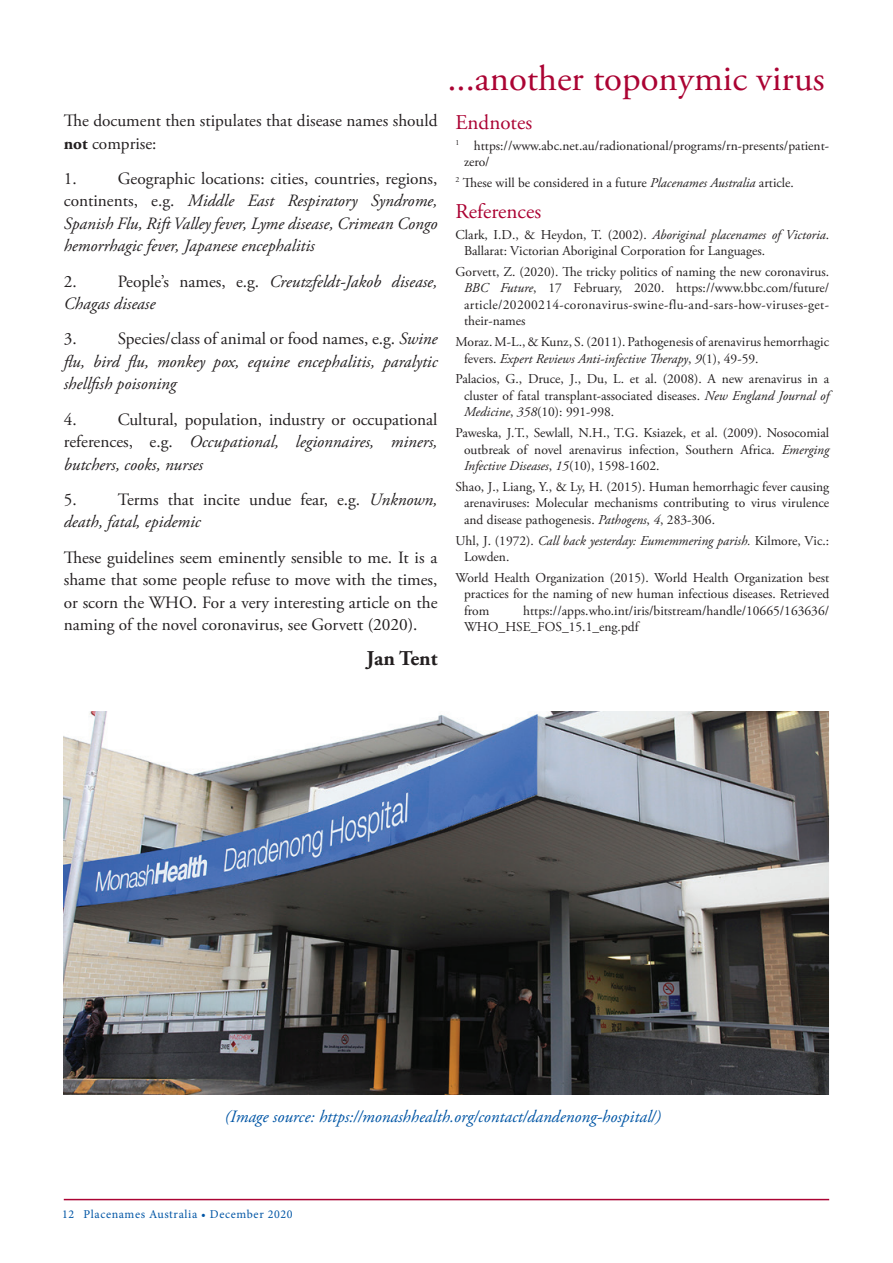
<style>
.page{position:relative;width:893px;height:1263px;background:#fff}
.page>*{position:absolute;margin:0;border:0;box-sizing:border-box;transform-origin:0 0}
.t1{font:36px "Adobe Garamond Pro";color:#ab0333}
.t2{font:21px "Adobe Garamond Pro";letter-spacing:-.01em;color:#ab0333}
.t3{font:700 21px "Adobe Garamond Pro";color:#231f20}
.t4{font:17.25px/22.5px "Adobe Garamond Pro";color:#231f20}
.t5{font:italic 17.25px/22.5px "Adobe Garamond Pro";color:#231f20;text-align:justify}
.t6{font:italic 17.25px "Adobe Garamond Pro";color:#0155a5}
.t7{font:13.5px/16.5px "Adobe Garamond Pro";color:#231f20;text-align:justify}
.t8{font:italic 13.5px/16.5px "Adobe Garamond Pro";color:#231f20}
.t9{font:12px "Minion Pro";letter-spacing:.05em;color:#0155a5}
.s1{font-weight:700}
.s2{font-style:normal}
.s3{font-style:italic}
</style>
<div class="page">
<hr style="left:64px;top:1199px;width:765px;height:1px;background:#ab0333">
<img style="left:64px;top:712px;width:765px;height:382px">
<p class="t4" style="left:64px;top:110px;width:375px">The document then stipulates that disease names should <span class="s1">not</span> comprise:</p>
<p class="t5" style="left:64px;top:168px;width:375px"><span class="s2">1. Geographic locations: cities, countries, regions, continents, e.g.</span> Middle East Respiratory Syndrome, Spanish Flu, Rift Valley fever, Lyme disease, Crimean Congo hemorrhagic fever, Japanese encephalitis</p>
<p class="t5" style="left:64px;top:270px;width:375px"><span class="s2">2. People’s names, e.g.</span> Creutzfeldt-Jakob disease,<br>Chagas disease</p>
<p class="t5" style="left:64px;top:328px;width:375px"><span class="s2">3. Species/class of animal or food names, e.g.</span> Swine flu, bird flu, monkey pox, equine encephalitis, paralytic shellfish poisoning</p>
<p class="t4" style="left:64px;top:408px;width:375px;text-align:justify">4. Cultural, population, industry or occupational references, e.g. <span class="s3">Occupational, legionnaires, miners, butchers, cooks, nurses</span></p>
<p class="t4" style="left:64px;top:489px;width:375px">5. Terms that incite undue fear, e.g. <span class="s3">Unknown, death, fatal, epidemic</span></p>
<p class="t4" style="left:64px;top:546px;width:375px;text-align:justify">These guidelines seem eminently sensible to me. It is a shame that some people refuse to move with the times, or scorn the WHO. For a very interesting article on the naming of the novel coronavirus, see Gorvett (2020).</p>
<h2 class="t3" style="left:367px;top:646px;width:72px">Jan Tent</h2>
<h1 class="t1" style="left:447px;top:57px;width:379px">...another toponymic virus</h1>
<h2 class="t2" style="left:455px;top:109px;width:78px">Endnotes</h2>
<p class="t7" style="left:464px;top:137px;width:367px;text-indent:-9px"><sup>1</sup> https://www.abc.net.au/radionational/programs/rn-presents/patient&shy;zero/</p>
<p class="t7" style="left:455px;top:175px;width:340px"><sup>2</sup> These will be considered in a future <span class="s3">Placenames Australia</span> article.</p>
<h2 class="t2" style="left:455px;top:199px;width:87px">References</h2>
<p class="t7" style="left:464px;top:226px;width:367px;text-indent:-9px">Clark, I.D., &amp; Heydon, T. (2002). <span class="s3">Aboriginal placenames of Victoria</span>.<br>Ballarat: Victorian Aboriginal Corporation for Languages.</p>
<p class="t7" style="left:464px;top:264px;width:367px;text-indent:-9px">Gorvett, Z. (2020). The tricky politics of naming the new coronavirus.<br><span class="s3">BBC Future</span>, 17 February, 2020. https://www.bbc.com/future/ article/20200214-coronavirus-swine-flu-and-sars-how-viruses-get&shy;their-names</p>
<p class="t7" style="left:464px;top:334px;width:367px;text-indent:-9px">Moraz. M-L., &amp; Kunz, S. (2011). Pathogenesis of arenavirus hemorrhagic fevers. <span class="s3">Expert Reviews Anti-infective Therapy</span>, <span class="s3">9</span>(1), 49-59.</p>
<p class="t7" style="left:464px;top:371px;width:367px;text-indent:-9px">Palacios, G., Druce, J., Du, L. et al. (2008). A new arenavirus in a cluster of fatal transplant-associated diseases. <span class="s3">New England Journal of Medicine</span>, <span class="s3">358</span>(10): 991-998.</p>
<p class="t7" style="left:464px;top:425px;width:367px;text-indent:-9px">Paweska, J.T., Sewlall, N.H., T.G. Ksiazek, et al. (2009). Nosocomial outbreak of novel arenavirus infection, Southern Africa. <span class="s3">Emerging Infective Diseases</span>, <span class="s3">15</span>(10), 1598-1602.</p>
<p class="t7" style="left:464px;top:479px;width:367px;text-indent:-9px">Shao, J., Liang, Y., &amp; Ly, H. (2015). Human hemorrhagic fever causing arenaviruses: Molecular mechanisms contributing to virus virulence and disease pathogenesis. <span class="s3">Pathogens</span>, <span class="s3">4</span>, 283-306.</p>
<p class="t8" style="left:464px;top:532px;width:367px;text-indent:-9px"><span class="s2">Uhl, J. (1972).</span> Call back yesterday: Eumemmering parish. <span class="s2">Kilmore, Vic.:<br>Lowden.</span></p>
<p class="t7" style="left:464px;top:570px;width:367px;text-indent:-9px">World Health Organization (2015). World Health Organization best practices for the naming of new human infectious diseases. Retrieved from</p>
<p class="t7" style="left:464px;top:603px;width:367px;text-indent:59px">https://apps.who.int/iris/bitstream/handle/10665/163636/<br>WHO_HSE_FOS_15.1_eng.pdf</p>
<p class="t6" style="left:225px;top:1106px;width:438px">(Image source: https://monashhealth.org/contact/dandenong-hospital/)</p>
<p class="t9" style="left:62px;top:1206px;width:232px">12 Placenames Australia • December 2020</p>
</div>
